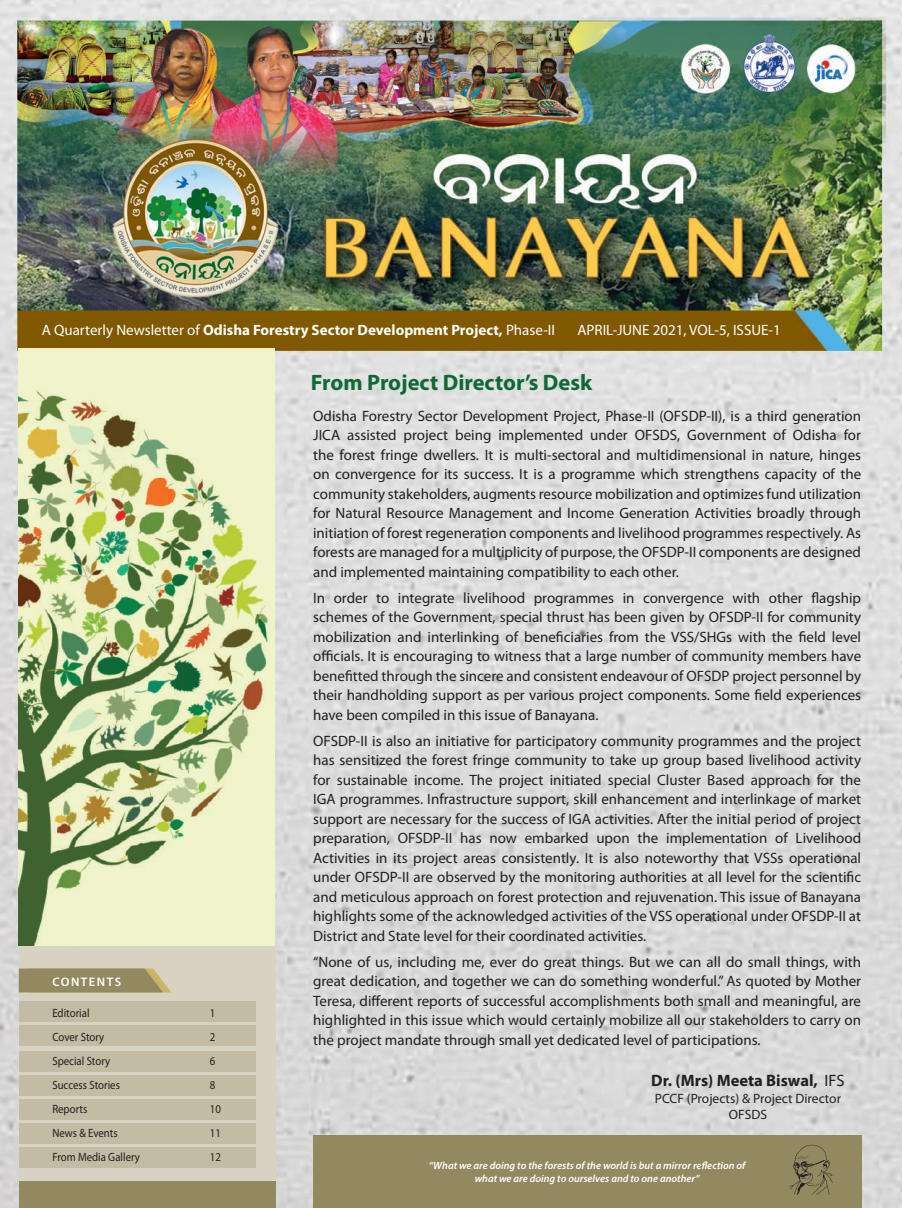
<style>
.page{position:relative;width:902px;height:1208px;background:#fff}
.page>*{position:absolute;margin:0;border:0;box-sizing:border-box;transform-origin:0 0}
.t1{font:700 22.35px "Myriad Pro";color:#0e6936}
.t2{font:700 16.5px "Myriad Pro";color:#231f20}
.t3{font:15px/19.5px "Myriad Pro";color:#231f20;text-align:justify}
.t4{font:700 15px "Myriad Pro";color:#fff}
.t5{font:15px "Myriad Pro";color:#fff}
.t6{font:13.5px/16.2px "Myriad Pro";color:#231f20;text-align:center}
.t7{font:600 12.45px "Myriad Pro";letter-spacing:.12em;color:#fff}
.t8{font:12px "Myriad Pro";color:#231f20;scale:.9 1}
.t9{font:italic 600 10.5px/12.6px "Myriad Pro";color:#fff;text-align:center}
.s1{font-weight:400}
</style>
<div class="page">
<img style="left:0;top:0;width:901px;height:1208px">
<div style="left:19px;top:1181px;width:256px;height:27px;background:#938961"></div>
<div style="left:313px;top:1135px;width:548px;height:73px;background:#938961"></div>
<div style="left:19px;top:945px;width:256px;height:236px;background:#d8d2c2"></div>
<div style="left:19px;top:1000px;width:236px;height:21px;background:#c3bba4"></div>
<div style="left:19px;top:1025px;width:236px;height:20px;background:#c3bba4"></div>
<div style="left:19px;top:1050px;width:236px;height:21px;background:#c3bba4"></div>
<div style="left:19px;top:1075px;width:236px;height:20px;background:#c3bba4"></div>
<div style="left:19px;top:1099px;width:236px;height:20px;background:#c3bba4"></div>
<div style="left:19px;top:1123px;width:236px;height:20px;background:#c3bba4"></div>
<div style="left:19px;top:1147px;width:236px;height:21px;background:#c3bba4"></div>
<svg style="left:19px;top:968px;width:152px;height:24px;background:#9b9068"></svg>
<img style="left:18px;top:349px;width:257px;height:596px">
<svg style="left:789px;top:1144px;width:43px;height:50px"></svg>
<p class="t4" style="left:42px;top:321px;width:515px"><span class="s1">A Quarterly Newsletter of</span> Odisha Forestry Sector Development Project, <span class="s1">Phase-II</span></p>
<p class="t5" style="left:577px;top:320px;width:205px">APRIL-JUNE 2021, VOL-5, ISSUE-1</p>
<p class="t7" style="left:52px;top:974px;width:70px">CONTENTS</p>
<p class="t8" style="left:52px;top:1005px;width:43px">Editorial</p>
<p class="t8" style="left:210px;top:1005px;width:8px">1</p>
<p class="t8" style="left:52px;top:1029px;width:59px">Cover Story</p>
<p class="t8" style="left:210px;top:1029px;width:8px">2</p>
<p class="t8" style="left:52px;top:1053px;width:66px">Special Story</p>
<p class="t8" style="left:210px;top:1053px;width:8px">6</p>
<p class="t8" style="left:52px;top:1077px;width:77px">Success Stories</p>
<p class="t8" style="left:210px;top:1077px;width:8px">8</p>
<p class="t8" style="left:52px;top:1101px;width:40px">Reports</p>
<p class="t8" style="left:210px;top:1101px;width:14px">10</p>
<p class="t8" style="left:52px;top:1125px;width:74px">News &amp; Events</p>
<p class="t8" style="left:210px;top:1125px;width:14px">11</p>
<p class="t8" style="left:52px;top:1149px;width:99px">From Media Gallery</p>
<p class="t8" style="left:210px;top:1149px;width:14px">12</p>
<h1 class="t1" style="left:311px;top:370px;width:283px">From Project Director’s Desk</h1>
<p class="t3" style="left:313px;top:406px;width:549px">Odisha Forestry Sector Development Project, Phase-II (OFSDP-II), is a third generation JICA assisted project being implemented under OFSDS, Government of Odisha for the forest fringe dwellers. It is multi-sectoral and multidimensional in nature, hinges on convergence for its success. It is a programme which strengthens capacity of the community stakeholders, augments resource mobilization and optimizes fund utilization for Natural Resource Management and Income Generation Activities broadly through initiation of forest regeneration components and livelihood programmes respectively. As forests are managed for a multiplicity of purpose, the OFSDP-II components are designed and implemented maintaining compatibility to each other.</p>
<p class="t3" style="left:313px;top:588px;width:549px">In order to integrate livelihood programmes in convergence with other flagship schemes of the Government, special thrust has been given by OFSDP-II for community mobilization and interlinking of beneficiaries from the VSS/SHGs with the field level officials. It is encouraging to witness that a large number of community members have benefitted through the sincere and consistent endeavour of OFSDP project personnel by their handholding support as per various project components. Some field experiences have been compiled in this issue of Banayana.</p>
<p class="t3" style="left:313px;top:730px;width:549px">OFSDP-II is also an initiative for participatory community programmes and the project has sensitized the forest fringe community to take up group based livelihood activity for sustainable income. The project initiated special Cluster Based approach for the IGA programmes. Infrastructure support, skill enhancement and interlinkage of market support are necessary for the success of IGA activities. After the initial period of project preparation, OFSDP-II has now embarked upon the implementation of Livelihood Activities in its project areas consistently. It is also noteworthy that VSSs operational under OFSDP-II are observed by the monitoring authorities at all level for the scientific and meticulous approach on forest protection and rejuvenation. This issue of Banayana highlights some of the acknowledged activities of the VSS operational under OFSDP-II at District and State level for their coordinated activities.</p>
<p class="t3" style="left:313px;top:951px;width:549px">“None of us, including me, ever do great things. But we can all do small things, with great dedication, and together we can do something wonderful.” As quoted by Mother Teresa, different reports of successful accomplishments both small and meaningful, are highlighted in this issue which would certainly mobilize all our stakeholders to carry on the project mandate through small yet dedicated level of participations.</p>
<p class="t2" style="left:651px;top:1071px;width:195px">Dr. (Mrs) Meeta Biswal, <span class="s1">IFS</span></p>
<p class="t6" style="left:654px;top:1089px;width:188px">PCCF (Projects) &amp; Project Director<br>OFSDS</p>
<p class="t9" style="left:429px;top:1159px;width:318px">“What we are doing to the forests of the world is but a mirror reflection of what we are doing to ourselves and to one another”</p>
</div>
